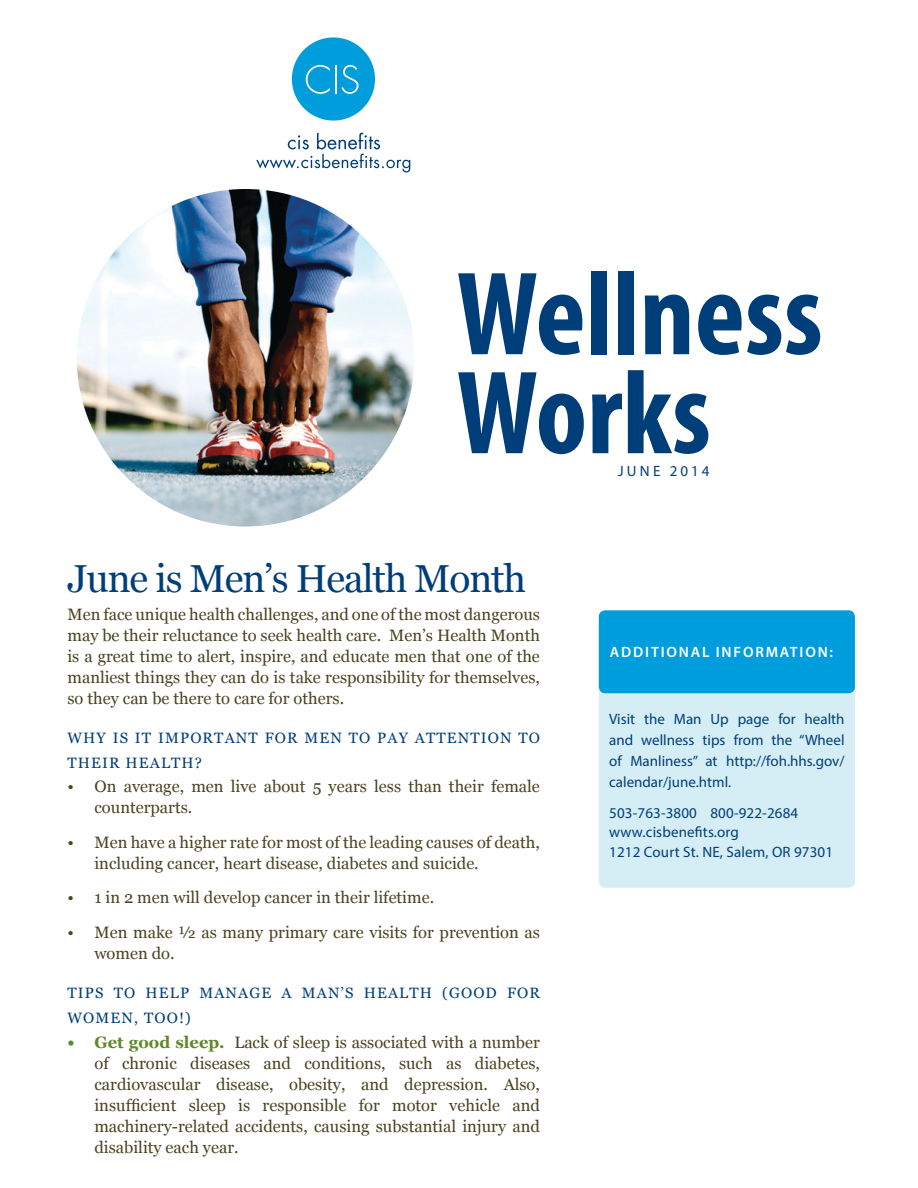
<style>
.page{position:relative;width:918px;height:1188px;background:#fff}
.page>*{position:absolute;margin:0;border:0;box-sizing:border-box;transform-origin:0 0}
.t1{font:700 condensed 120px/99px "Myriad Pro";color:#003e79}
.t2{font:39px "Georgia";letter-spacing:-.03em;color:#003e79}
.t3{font:16.5px/21px "Georgia";color:#484320}
.t4{font:15px/21px "Myriad Pro";letter-spacing:.005em;color:#003e79}
.t5{font:15px/25.5px "Georgia";letter-spacing:.075em;color:#003e79}
.t6{font:600 15px "Myriad Pro";letter-spacing:.12em;color:#fff}
.s1{font-weight:700;color:#5d8827}
</style>
<div class="page">
<div style="left:599px;top:615px;width:256px;height:273px;background:#d5eef5;border-radius:6px"></div>
<div style="left:599px;top:610px;width:256px;height:83px;background:#009ddc;border-radius:6px"></div>
<div style="left:292px;top:37px;width:83px;height:84px;background:#009ddc;border-radius:50%"></div>
<svg style="left:256px;top:133px;width:154px;height:40px"></svg>
<svg style="left:306px;top:65px;width:24px;height:29px"></svg>
<hr style="left:335px;top:65px;width:2px;height:28px;background:#fff">
<svg style="left:341px;top:65px;width:18px;height:29px"></svg>
<img style="left:77px;top:189px;width:337px;height:337px;border-radius:169px">
<h1 class="t1" style="left:457px;top:262px;width:368px">Wellness<br>Works</h1>
<h2 class="t2" style="left:67px;top:555px;width:460px">June is Men’s Health Month</h2>
<p class="t3" style="left:67px;top:604px;width:474px;text-align:justify">Men face unique health challenges, and one of the most dangerous may be their reluctance to seek health care. Men’s Health Month is a great time to alert, inspire, and educate men that one of the manliest things they can do is take responsibility for themselves, so they can be there to care for others.</p>
<p class="t5" style="left:67px;top:725px;width:474px">Why is it important for men to pay attention to th eir h ealth ?</p>
<p class="t3" style="left:94px;top:777px;width:447px;text-indent:-27px">• On average, men live about 5 years less than their female counterparts.</p>
<p class="t3" style="left:94px;top:832px;width:447px;text-indent:-27px">• Men have a higher rate for most of the leading causes of death, including cancer, heart disease, diabetes and suicide.</p>
<p class="t3" style="left:67px;top:888px;width:368px">• 1 in 2 men will develop cancer in their lifetime.</p>
<p class="t3" style="left:94px;top:922px;width:447px;text-indent:-27px">• Men make ½ as many primary care visits for prevention as women do.</p>
<p class="t5" style="left:67px;top:980px;width:474px">Tips to h elp manage a Man’s Health (good for women, too!)</p>
<p class="t3" style="left:94px;top:1032px;width:447px;text-align:justify;text-indent:-27px"><span class="s1">• Get good sleep.</span> Lack of sleep is associated with a number of chronic diseases and conditions, such as diabetes, cardiovascular disease, obesity, and depression. Also, insufficient sleep is responsible for motor vehicle and machinery-related accidents, causing substantial injury and disability each year.</p>
<p class="t4" style="left:618px;top:460px;width:21px">June</p>
<p class="t4" style="left:670px;top:460px;width:41px">2014</p>
<p class="t6" style="left:610px;top:643px;width:225px">ADDITIONAL INFORMATION:</p>
<p class="t4" style="left:609px;top:708px;width:237px;text-align:justify">Visit the Man Up page for health and wellness tips from the “Wheel of Manliness” at http://foh.hhs.gov/ calendar/june.html.</p>
<p class="t4" style="left:609px;top:803px;width:225px;line-height:19.5px">503-763-3800 800-922-2684 www.cisbenefits.org<br>1212 Court St. NE, Salem, OR 97301</p>
</div>
